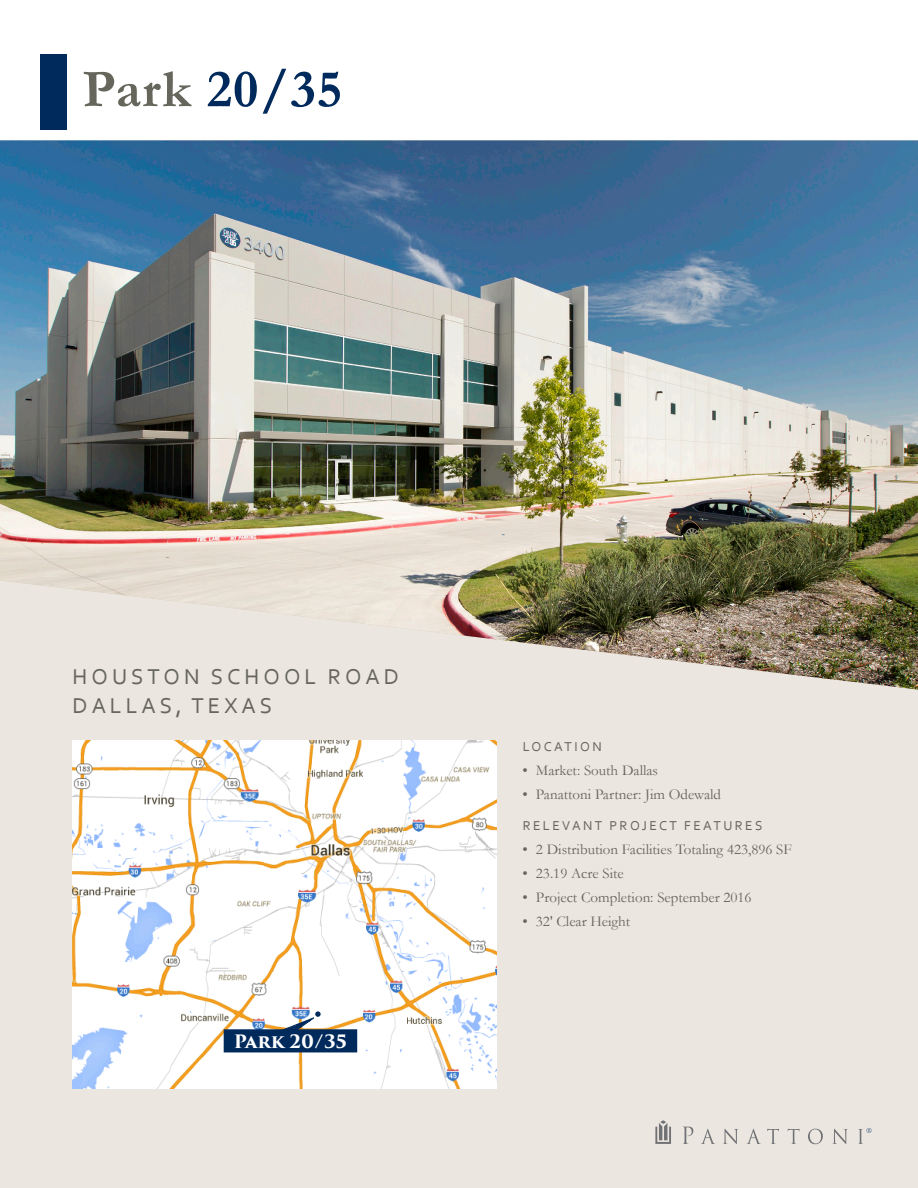
<style>
.page{position:relative;width:918px;height:1188px;background:#fff}
.page>*{position:absolute;margin:0;border:0;box-sizing:border-box;transform-origin:0 0}
.t1{font:700 54px "Garamond";letter-spacing:.02em;color:#00295c}
.t2{font:22.5px/28.5px "Corbel";letter-spacing:.18em;color:#66665c}
.t3{font:700 18px "Trajan Pro 3";color:#fff}
.t4{font:15px "Garamond";color:#66665c}
.t5{font:13.5px "Corbel";letter-spacing:.18em;color:#66665c}
.s1{color:#66665c}
</style>
<div class="page">
<div style="left:0;top:148px;width:918px;height:1040px;background:#ebe6df"></div>
<div style="left:40px;top:54px;width:28px;height:76px;background:#00295c"></div>
<img style="left:72px;top:741px;width:425px;height:348px">
<svg style="left:279px;top:1011px;width:42px;height:18px"></svg>
<div style="left:224px;top:1030px;width:132px;height:22px;background:#00295c"></div>
<div style="left:224px;top:1029px;width:133px;height:23px;border:2px solid #00295c"></div>
<img style="left:0;top:140px;width:918px;height:550px">
<svg style="left:683px;top:1127px;width:10px;height:17px"></svg>
<svg style="left:701px;top:1129px;width:14px;height:15px"></svg>
<svg style="left:723px;top:1129px;width:15px;height:15px"></svg>
<svg style="left:746px;top:1129px;width:15px;height:15px"></svg>
<svg style="left:767px;top:1129px;width:12px;height:15px"></svg>
<svg style="left:787px;top:1129px;width:12px;height:15px"></svg>
<svg style="left:808px;top:1129px;width:15px;height:15px"></svg>
<svg style="left:832px;top:1129px;width:16px;height:15px"></svg>
<svg style="left:655px;top:1120px;width:16px;height:24px"></svg>
<svg style="left:858px;top:1128px;width:13px;height:16px"></svg>
<p class="t1" style="left:83px;top:53px;width:261px"><span class="s1">Park</span> 20/35</p>
<p class="t2" style="left:73px;top:662px;width:328px">HOUSTON SCHOOL ROAD<br>DALLAS, TEXAS</p>
<p class="t3" style="left:234px;top:1028px;width:115px">Park 20/35</p>
<p class="t5" style="left:523px;top:738px;width:81px">LOCATION</p>
<p class="t4" style="left:522px;top:760px;width:137px">• Market: South Dallas</p>
<p class="t4" style="left:522px;top:784px;width:200px">• Panattoni Partner: Jim Odewald</p>
<p class="t5" style="left:523px;top:818px;width:241px">RELEVANT PROJECT FEATURES</p>
<p class="t4" style="left:522px;top:840px;width:271px">• 2 Distribution Facilities Totaling 423,896 SF</p>
<p class="t4" style="left:522px;top:864px;width:103px">• 23.19 Acre Site</p>
<p class="t4" style="left:522px;top:888px;width:231px">• Project Completion: September 2016</p>
<p class="t4" style="left:522px;top:912px;width:109px">• 32' Clear Height</p>
</div>
